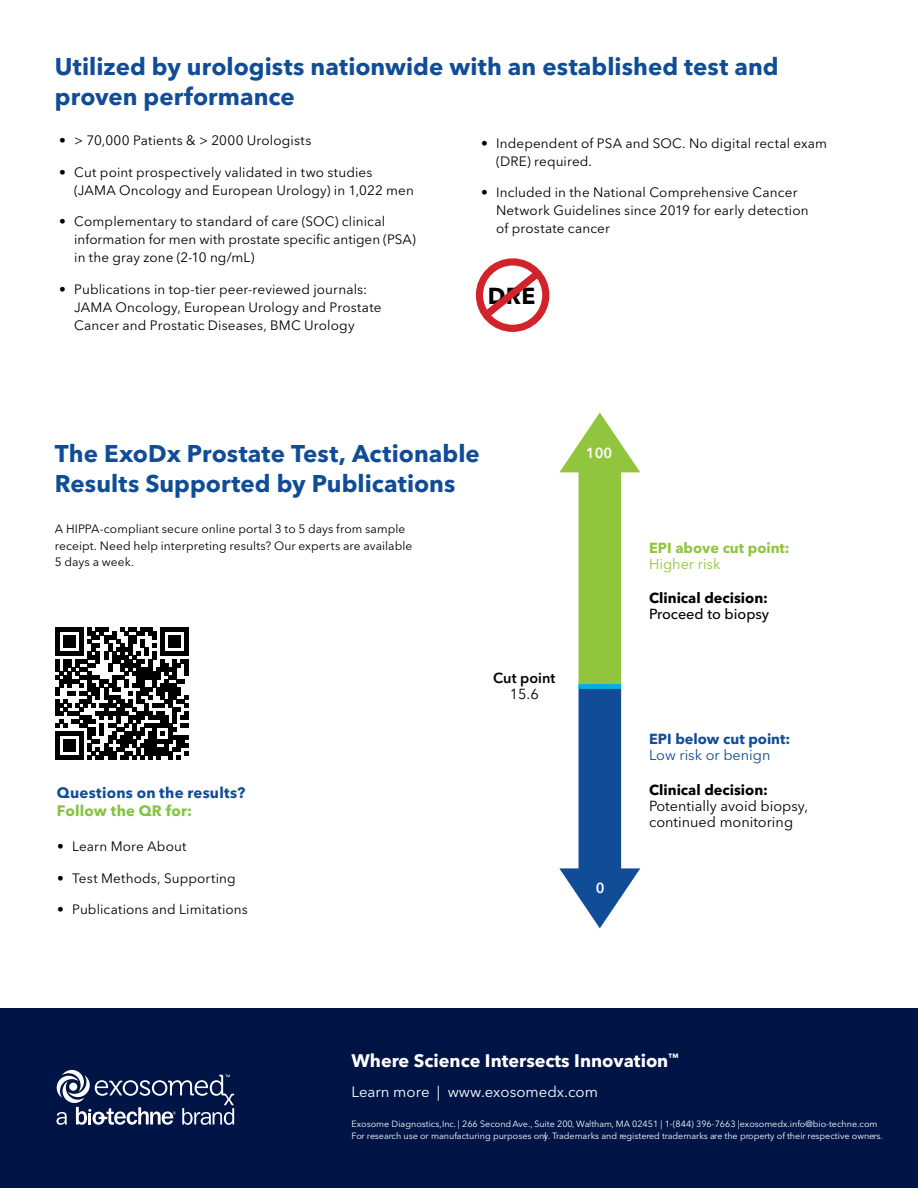
<style>
.page{position:relative;width:918px;height:1188px;background:#fff}
.page>*{position:absolute;margin:0;border:0;box-sizing:border-box;transform-origin:0 0}
.t1{font:700 24px/30px "Avenir Next LT Pro";letter-spacing:.005em;color:#114d97}
.t2{font:700 22.95px "Avenir Next LT Pro";color:#000}
.t3{font:700 18px "Avenir Next LT Pro";color:#fff}
.t4{font:15px "Avenir Next LT Pro";color:#fff}
.t5{font:700 15px "Avenir Next LT Pro";letter-spacing:.015em;color:#114d97}
.t6{font:700 15px "Avenir Next LT Pro";letter-spacing:.01em;color:#82c341}
.t7{font:14.4px/16px "Avenir Next LT Pro";color:#000}
.t8{font:700 14.4px "Avenir Next LT Pro";color:#000}
.t9{font:700 14.4px "Avenir Next LT Pro";color:#114d97}
.t10{font:700 14.4px "Avenir Next LT Pro";color:#90c53d}
.t11{font:14.4px "Avenir Next LT Pro";color:#114d97}
.t12{font:500 14.4px "Avenir Next LT Pro";color:#000}
.t13{font:14.4px "Avenir Next LT Pro";color:#90c53d}
.t14{font:600 14.4px "Avenir Next LT Pro";color:#000}
.t15{font:600 14.4px "Avenir Next LT Pro";color:#fff}
.t16{font:13.5px/18px "Avenir Next LT Pro";letter-spacing:.01em;color:#000}
.t17{font:12px/16.5px "Avenir Next LT Pro";letter-spacing:.005em;color:#000}
.t18{font:9px/12px "Avenir Next LT Pro";color:#fff}
</style>
<div class="page">
<div style="left:0;top:1008px;width:918px;height:180px;background:#001446"></div>
<svg style="left:56px;top:1070px;width:178px;height:55px"></svg>
<div style="left:476px;top:258px;width:73px;height:74px;border:7px solid #d2232a;border-radius:50%"></div>
<svg style="left:475px;top:265px;width:71px;height:61px"></svg>
<svg style="left:559px;top:413px;width:81px;height:515px"></svg>
<div style="left:579px;top:684px;width:42px;height:5px;background:#00ade8"></div>
<svg style="left:56px;top:627px;width:132px;height:133px"></svg>
<h1 class="t1" style="left:55px;top:51px;width:725px">Utilized by urologists nationwide with an established test and proven performance</h1>
<p class="t16" style="left:59px;top:132px;width:254px">• &gt; 70,000 Patients &amp; &gt; 2000 Urologists</p>
<p class="t16" style="left:74px;top:163px;width:341px;text-indent:-15px">• Cut point prospectively validated in two studies (JAMA Oncology and European Urology) in 1,022 men</p>
<p class="t16" style="left:74px;top:213px;width:343px;text-indent:-15px">• Complementary to standard of care (SOC) clinical information for men with prostate specific antigen (PSA) in the gray zone (2-10 ng/mL)</p>
<p class="t16" style="left:74px;top:280px;width:309px;text-indent:-15px">• Publications in top-tier peer-reviewed journals:<br>JAMA Oncology, European Urology and Prostate<br>Cancer and Prostatic Diseases, BMC Urology</p>
<p class="t16" style="left:496px;top:134px;width:333px;text-indent:-15px">• Independent of PSA and SOC. No digital rectal exam (DRE) required.</p>
<p class="t16" style="left:496px;top:183px;width:314px;text-indent:-15px">• Included in the National Comprehensive Cancer<br>Network Guidelines since 2019 for early detection of prostate cancer</p>
<h2 class="t2" style="left:488px;top:282px;width:49px">DRE</h2>
<h1 class="t1" style="left:55px;top:438px;width:426px">The ExoDx Prostate Test, Actionable<br>Results Supported by Publications</h1>
<p class="t17" style="left:55px;top:521px;width:359px">A HIPPA-compliant secure online portal 3 to 5 days from sample receipt. Need help interpreting results? Our experts are available<br>5 days a week.</p>
<p class="t15" style="left:586px;top:444px;width:28px">100</p>
<p class="t5" style="left:57px;top:784px;width:190px">Questions on the results?</p>
<p class="t6" style="left:57px;top:802px;width:137px">Follow the QR for:</p>
<p class="t16" style="left:57px;top:837px;width:131px">• Learn More About</p>
<p class="t16" style="left:57px;top:869px;width:180px">• Test Methods, Supporting</p>
<p class="t16" style="left:57px;top:900px;width:192px">• Publications and Limitations</p>
<p class="t14" style="left:493px;top:669px;width:64px">Cut point</p>
<p class="t7" style="left:510px;top:686px;width:30px">15.6</p>
<p class="t15" style="left:596px;top:879px;width:10px">0</p>
<p class="t10" style="left:649px;top:539px;width:142px">EPI above cut point:</p>
<p class="t13" style="left:649px;top:555px;width:73px">Higher risk</p>
<p class="t8" style="left:649px;top:589px;width:120px">Clinical decision:</p>
<p class="t12" style="left:649px;top:606px;width:122px">Proceed to biopsy</p>
<p class="t9" style="left:649px;top:730px;width:143px">EPI below cut point:</p>
<p class="t11" style="left:649px;top:746px;width:123px">Low risk or benign</p>
<p class="t8" style="left:649px;top:781px;width:120px">Clinical decision:</p>
<p class="t7" style="left:649px;top:798px;width:161px">Potentially avoid biopsy, continued monitoring</p>
<h3 class="t3" style="left:352px;top:1050px;width:329px">Where Science Intersects Innovation<sup>™</sup></h3>
<p class="t4" style="left:352px;top:1083px;width:248px">Learn more | www.exosomedx.com</p>
<p class="t18" style="left:352px;top:1118px;width:533px">Exosome Diagnostics,Inc. | 266 Second Ave., Suite 200, Waltham, MA 02451 | 1-(844) 396-7663 | exosomedx.info@bio-techne.com<br>For research use or manufacturing purposes only. Trademarks and registered trademarks are the property of their respective owners.</p>
</div>
